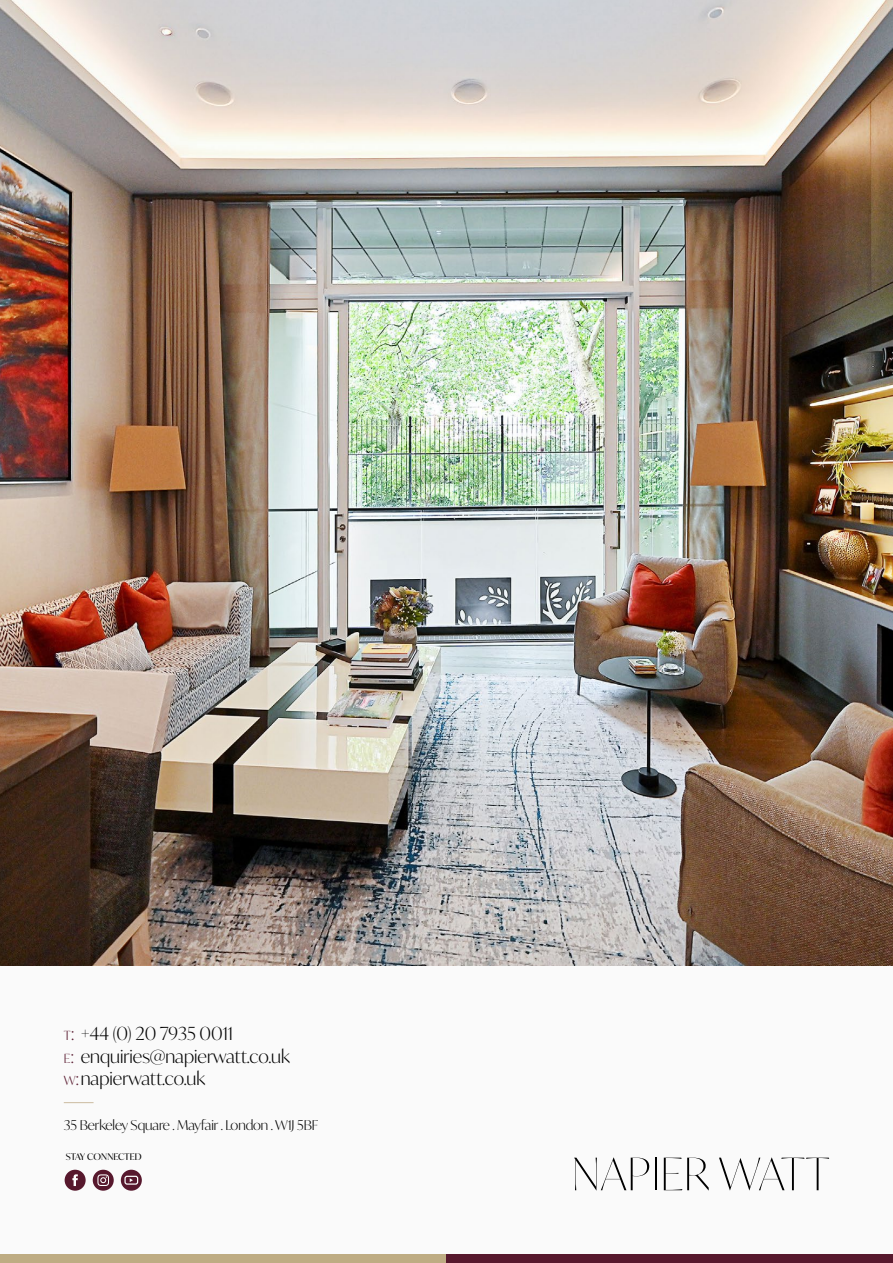
<style>
.page{position:relative;width:893px;height:1263px;background:#fff}
.page>*{position:absolute;margin:0;border:0;box-sizing:border-box;transform-origin:0 0}
.t1{font:300 18px/22.5px "Ivy Mode";color:#000}
.t2{font:300 13.5px "Ivy Mode";letter-spacing:-.005em;color:#000}
.t3{font:9.15px "Ivy Mode";color:#000}
.s1{font-size:12.6px;color:#57182d}
.s2{color:#57182d}
</style>
<div class="page">
<div style="left:0;top:0;width:893px;height:1254px;background:#fafafa"></div>
<div style="left:0;top:1254px;width:446px;height:9px;background:#beac83"></div>
<div style="left:446px;top:1254px;width:447px;height:9px;background:#57182d"></div>
<hr style="left:64px;top:1102px;width:30px;height:1px;background:#cbbba0">
<svg style="left:574px;top:1157px;width:75px;height:34px"></svg>
<hr style="left:654px;top:1158px;width:2px;height:32px;background:#000">
<svg style="left:664px;top:1158px;width:45px;height:32px"></svg>
<svg style="left:719px;top:1157px;width:110px;height:33px"></svg>
<div style="left:65px;top:1170px;width:21px;height:21px;background:#57182d;border-radius:50%"></div>
<div style="left:93px;top:1170px;width:21px;height:21px;background:#57182d;border-radius:50%"></div>
<svg style="left:121px;top:1170px;width:21px;height:21px"></svg>
<svg style="left:72px;top:1174px;width:6px;height:12px"></svg>
<svg style="left:97px;top:1174px;width:12px;height:12px"></svg>
<div style="left:124px;top:1176px;width:14px;height:9px;border:1px solid #fff;border-radius:2px"></div>
<svg style="left:130px;top:1178px;width:3px;height:4px"></svg>
<img style="left:0;top:0;width:893px;height:965px">
<p class="t1" style="left:64px;top:1022px;width:228px"><span class="s1">t</span><span class="s2">:</span> +44 (0) 20 7935 0011<br><span class="s1">e</span><span class="s2">:</span> enquiries@napierwatt.co.uk <span class="s1">w</span><span class="s2">:</span>napierwatt.co.uk</p>
<p class="t2" style="left:64px;top:1116px;width:256px">35 Berkeley Square . Mayfair . London . W1J 5BF</p>
<p class="t3" style="left:66px;top:1150px;width:77px">STAY CONNECTED</p>
</div>
